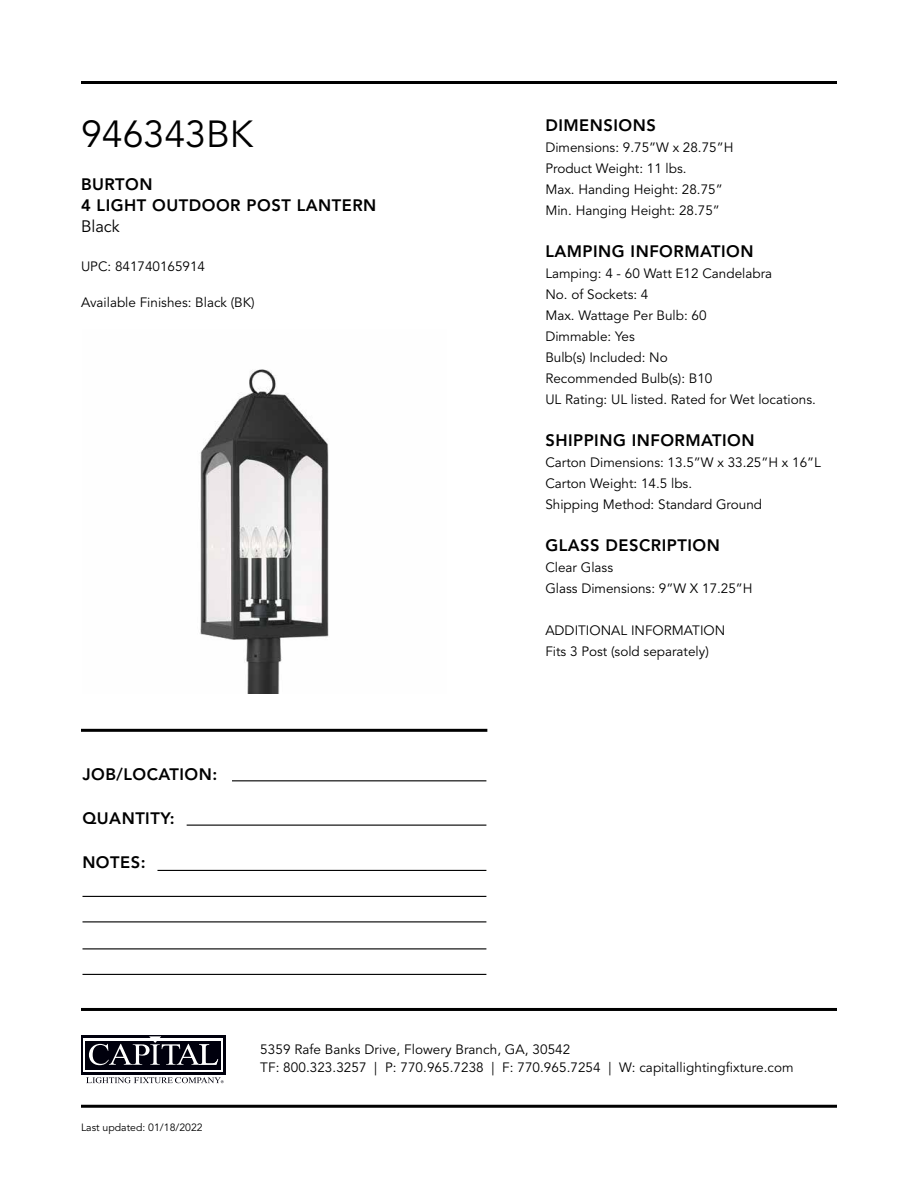
<style>
.page{position:relative;width:918px;height:1188px;background:#fff}
.page>*{position:absolute;margin:0;border:0;box-sizing:border-box;transform-origin:0 0}
.t1{font:37.5px "Avenir LT Std";color:#000}
.t2{font:800 16.5px/21px "Avenir LT Std";letter-spacing:.03em;color:#000}
.t3{font:16.5px "Avenir LT Std";color:#000}
.t4{font:13.5px/21px "Avenir LT Std";color:#000}
.t5{font:10.5px "Avenir LT Std";color:#000}
</style>
<div class="page">
<hr style="left:81px;top:729px;width:406px;height:3px;background:#000">
<hr style="left:232px;top:780px;width:254px;height:1px;background:#000">
<hr style="left:187px;top:825px;width:299px;height:1px;background:#000">
<hr style="left:157px;top:870px;width:329px;height:1px;background:#000">
<hr style="left:82px;top:896px;width:404px;height:1px;background:#000">
<hr style="left:82px;top:921px;width:404px;height:1px;background:#000">
<hr style="left:82px;top:948px;width:404px;height:1px;background:#000">
<hr style="left:82px;top:974px;width:404px;height:1px;background:#000">
<img style="left:200px;top:369px;width:129px;height:325px">
<hr style="left:81px;top:1008px;width:756px;height:3px;background:#000">
<hr style="left:81px;top:1105px;width:756px;height:3px;background:#000">
<div style="left:81px;top:1035px;width:145px;height:39px;background:#00000d"></div>
<svg style="left:83px;top:1038px;width:140px;height:34px"></svg>
<div style="left:86px;top:1041px;width:135px;height:28px;background:#00000d"></div>
<svg style="left:89px;top:1036px;width:129px;height:29px"></svg>
<svg style="left:86px;top:1077px;width:138px;height:6px"></svg>
<hr style="left:81px;top:81px;width:756px;height:3px;background:#000">
<h1 class="t1" style="left:81px;top:112px;width:174px">946343BK</h1>
<p class="t2" style="left:81px;top:174px;width:297px">BURTON<br>4 LIGHT OUTDOOR POST LANTERN</p>
<p class="t3" style="left:81px;top:217px;width:40px">Black</p>
<p class="t4" style="left:81px;top:256px;width:126px">UPC: 841740165914</p>
<p class="t4" style="left:81px;top:292px;width:175px">Available Finishes: Black (BK)</p>
<p class="t2" style="left:82px;top:763px;width:136px">JOB/LOCATION:</p>
<p class="t2" style="left:82px;top:808px;width:94px">QUANTITY:</p>
<p class="t2" style="left:82px;top:852px;width:65px">NOTES:</p>
<p class="t2" style="left:545px;top:115px;width:112px">DIMENSIONS</p>
<p class="t4" style="left:545px;top:137px;width:190px">Dimensions: 9.75”W x 28.75”H<br>Product Weight: 11 lbs.<br>Max. Handing Height: 28.75”<br>Min. Hanging Height: 28.75”</p>
<p class="t2" style="left:545px;top:241px;width:210px">LAMPING INFORMATION</p>
<p class="t4" style="left:545px;top:263px;width:272px">Lamping: 4 - 60 Watt E12 Candelabra<br>No. of Sockets: 4<br>Max. Wattage Per Bulb: 60<br>Dimmable: Yes<br>Bulb(s) Included: No<br>Recommended Bulb(s): B10<br>UL Rating: UL listed. Rated for Wet locations.</p>
<p class="t2" style="left:545px;top:430px;width:211px">SHIPPING INFORMATION</p>
<p class="t4" style="left:545px;top:452px;width:277px">Carton Dimensions: 13.5”W x 33.25”H x 16”L<br>Carton Weight: 14.5 lbs.<br>Shipping Method: Standard Ground</p>
<p class="t2" style="left:545px;top:535px;width:176px">GLASS DESCRIPTION</p>
<p class="t4" style="left:545px;top:557px;width:209px">Clear Glass<br>Glass Dimensions: 9”W X 17.25”H</p>
<p class="t4" style="left:545px;top:620px;width:181px">ADDITIONAL INFORMATION<br>Fits 3 Post (sold separately)</p>
<p class="t5" style="left:81px;top:1121px;width:123px">Last updated: 01/18/2022</p>
<p class="t4" style="left:260px;top:1040px;width:535px;line-height:18px">5359 Rafe Banks Drive, Flowery Branch, GA, 30542<br>TF: 800.323.3257 | P: 770.965.7238 | F: 770.965.7254 | W: capitallightingfixture.com</p>
</div>
